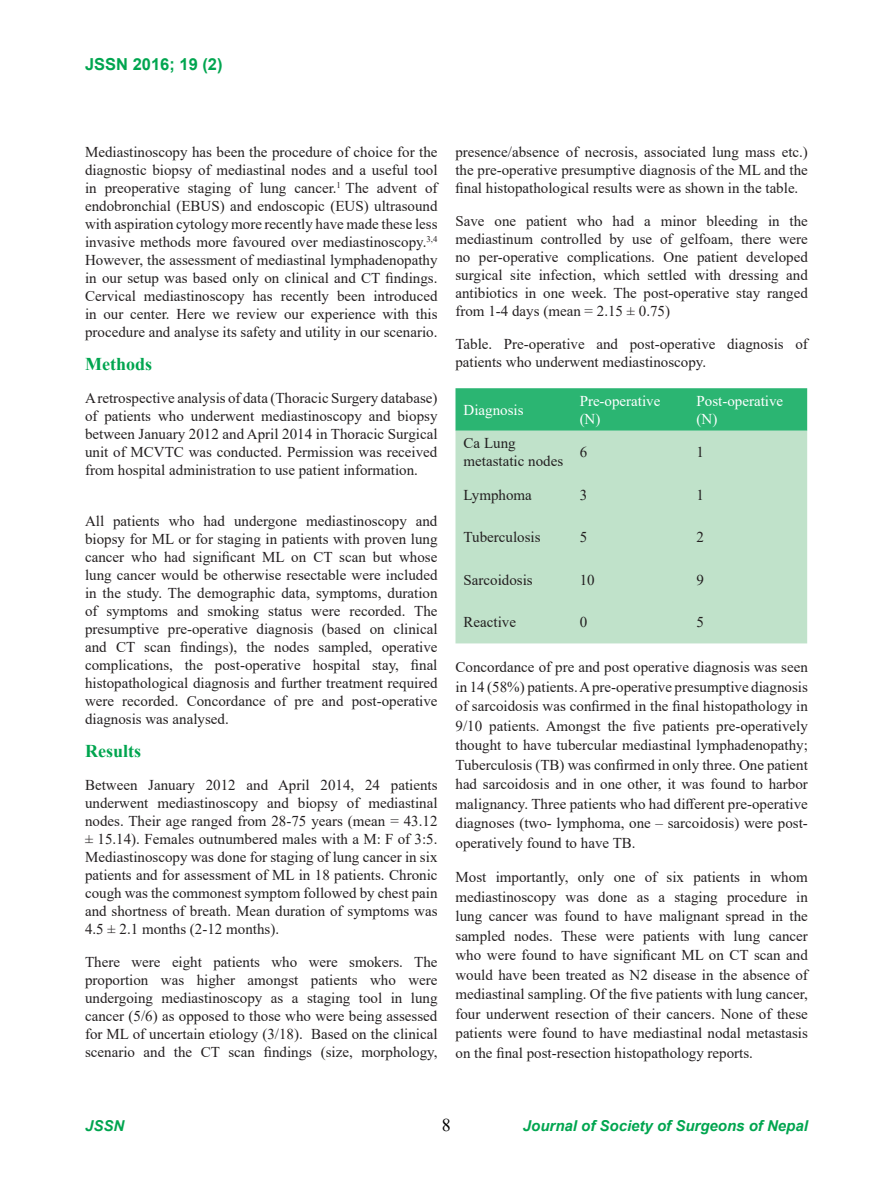
<style>
.page{position:relative;width:893px;height:1191px;background:#fff}
.page>*{position:absolute;margin:0;border:0;box-sizing:border-box;transform-origin:0 0}
.t1{font:700 18px "Times New Roman";color:#00a54f}
.t2{font:18px "Times New Roman";color:#000}
.t3{font:700 16.5px "Arial";color:#00a54f}
.t4{font:15px/18px "Times New Roman";color:#231f20;text-align:justify}
.t5{font:15px/18px "Times New Roman";color:#fff}
.t6{font:italic 700 15px "Arial";color:#00a54f}
</style>
<div class="page">
<div style="left:455px;top:388px;width:352px;height:43px;background:#2bb572"></div>
<div style="left:455px;top:431px;width:352px;height:212px;background:#c0e2ca"></div>
<p class="t3" style="left:85px;top:53px;width:139px">JSSN 2016; 19 (2)</p>
<p class="t4" style="left:85px;top:143px;width:354px">Mediastinoscopy has been the procedure of choice for the diagnostic biopsy of mediastinal nodes and a useful tool in preoperative staging of lung cancer.<sup>1</sup> The advent of endobronchial (EBUS) and endoscopic (EUS) ultrasound with aspiration cytology more recently have made these less invasive methods more favoured over mediastinoscopy.<sup>3,4<br></sup>However, the assessment of mediastinal lymphadenopathy in our setup was based only on clinical and CT findings.<br>Cervical mediastinoscopy has recently been introduced in our center. Here we review our experience with this procedure and analyse its safety and utility in our scenario.</p>
<p class="t1" style="left:85px;top:351px;width:68px">Methods</p>
<p class="t4" style="left:85px;top:389px;width:354px">A retrospective analysis of data (Thoracic Surgery database) of patients who underwent mediastinoscopy and biopsy between January 2012 and April 2014 in Thoracic Surgical unit of MCVTC was conducted. Permission was received from hospital administration to use patient information.</p>
<p class="t4" style="left:85px;top:512px;width:354px">All patients who had undergone mediastinoscopy and biopsy for ML or for staging in patients with proven lung cancer who had significant ML on CT scan but whose lung cancer would be otherwise resectable were included in the study. The demographic data, symptoms, duration of symptoms and smoking status were recorded. The presumptive pre-operative diagnosis (based on clinical and CT scan findings), the nodes sampled, operative complications, the post-operative hospital stay, final histopathological diagnosis and further treatment required were recorded. Concordance of pre and post-operative diagnosis was analysed.</p>
<p class="t1" style="left:85px;top:738px;width:57px">Results</p>
<p class="t4" style="left:85px;top:776px;width:354px">Between January 2012 and April 2014, 24 patients underwent mediastinoscopy and biopsy of mediastinal nodes. Their age ranged from 28-75 years (mean = 43.12 ± 15.14). Females outnumbered males with a M: F of 3:5.<br>Mediastinoscopy was done for staging of lung cancer in six patients and for assessment of ML in 18 patients. Chronic cough was the commonest symptom followed by chest pain and shortness of breath. Mean duration of symptoms was 4.5 ± 2.1 months (2-12 months).</p>
<p class="t4" style="left:85px;top:953px;width:354px">There were eight patients who were smokers. The proportion was higher amongst patients who were undergoing mediastinoscopy as a staging tool in lung cancer (5/6) as opposed to those who were being assessed for ML of uncertain etiology (3/18). Based on the clinical scenario and the CT scan findings (size, morphology,</p>
<p class="t4" style="left:455px;top:143px;width:354px">presence/absence of necrosis, associated lung mass etc.) the pre-operative presumptive diagnosis of the ML and the final histopathological results were as shown in the table.</p>
<p class="t4" style="left:455px;top:212px;width:354px">Save one patient who had a minor bleeding in the mediastinum controlled by use of gelfoam, there were no per-operative complications. One patient developed surgical site infection, which settled with dressing and antibiotics in one week. The post-operative stay ranged from 1-4 days (mean = 2.15 ± 0.75)</p>
<p class="t4" style="left:455px;top:335px;width:354px">Table. Pre-operative and post-operative diagnosis of patients who underwent mediastinoscopy.</p>
<p class="t5" style="left:464px;top:400px;width:61px">Diagnosis</p>
<p class="t5" style="left:580px;top:391px;width:82px">Pre-operative (N)</p>
<p class="t5" style="left:697px;top:391px;width:88px">Post-operative (N)</p>
<p class="t4" style="left:464px;top:434px;width:101px">Ca Lung metastatic nodes</p>
<p class="t4" style="left:580px;top:443px;width:9px">6</p>
<p class="t4" style="left:697px;top:443px;width:9px">1</p>
<p class="t4" style="left:464px;top:485px;width:70px">Lymphoma</p>
<p class="t4" style="left:580px;top:485px;width:9px">3</p>
<p class="t4" style="left:697px;top:485px;width:9px">1</p>
<p class="t4" style="left:464px;top:528px;width:78px">Tuberculosis</p>
<p class="t4" style="left:580px;top:528px;width:9px">5</p>
<p class="t4" style="left:697px;top:528px;width:9px">2</p>
<p class="t4" style="left:464px;top:570px;width:71px">Sarcoidosis</p>
<p class="t4" style="left:580px;top:570px;width:16px">10</p>
<p class="t4" style="left:697px;top:570px;width:9px">9</p>
<p class="t4" style="left:464px;top:613px;width:54px">Reactive</p>
<p class="t4" style="left:580px;top:613px;width:9px">0</p>
<p class="t4" style="left:697px;top:613px;width:9px">5</p>
<p class="t4" style="left:455px;top:656px;width:354px;line-height:19.5px">Concordance of pre and post operative diagnosis was seen in 14 (58%) patients. A pre-operative presumptive diagnosis of sarcoidosis was confirmed in the final histopathology in 9/10 patients. Amongst the five patients pre-operatively thought to have tubercular mediastinal lymphadenopathy; Tuberculosis (TB) was confirmed in only three. One patient had sarcoidosis and in one other, it was found to harbor malignancy. Three patients who had different pre-operative diagnoses (two- lymphoma, one – sarcoidosis) were post&shy;operatively found to have TB.</p>
<p class="t4" style="left:455px;top:866px;width:354px;line-height:19.5px">Most importantly, only one of six patients in whom mediastinoscopy was done as a staging procedure in lung cancer was found to have malignant spread in the sampled nodes. These were patients with lung cancer who were found to have significant ML on CT scan and would have been treated as N2 disease in the absence of mediastinal sampling. Of the five patients with lung cancer, four underwent resection of their cancers. None of these patients were found to have mediastinal nodal metastasis on the final post-resection histopathology reports.</p>
<p class="t6" style="left:85px;top:1116px;width:41px">JSSN</p>
<p class="t2" style="left:442px;top:1112px;width:10px">8</p>
<p class="t6" style="left:523px;top:1116px;width:287px">Journal of Society of Surgeons of Nepal</p>
</div>
